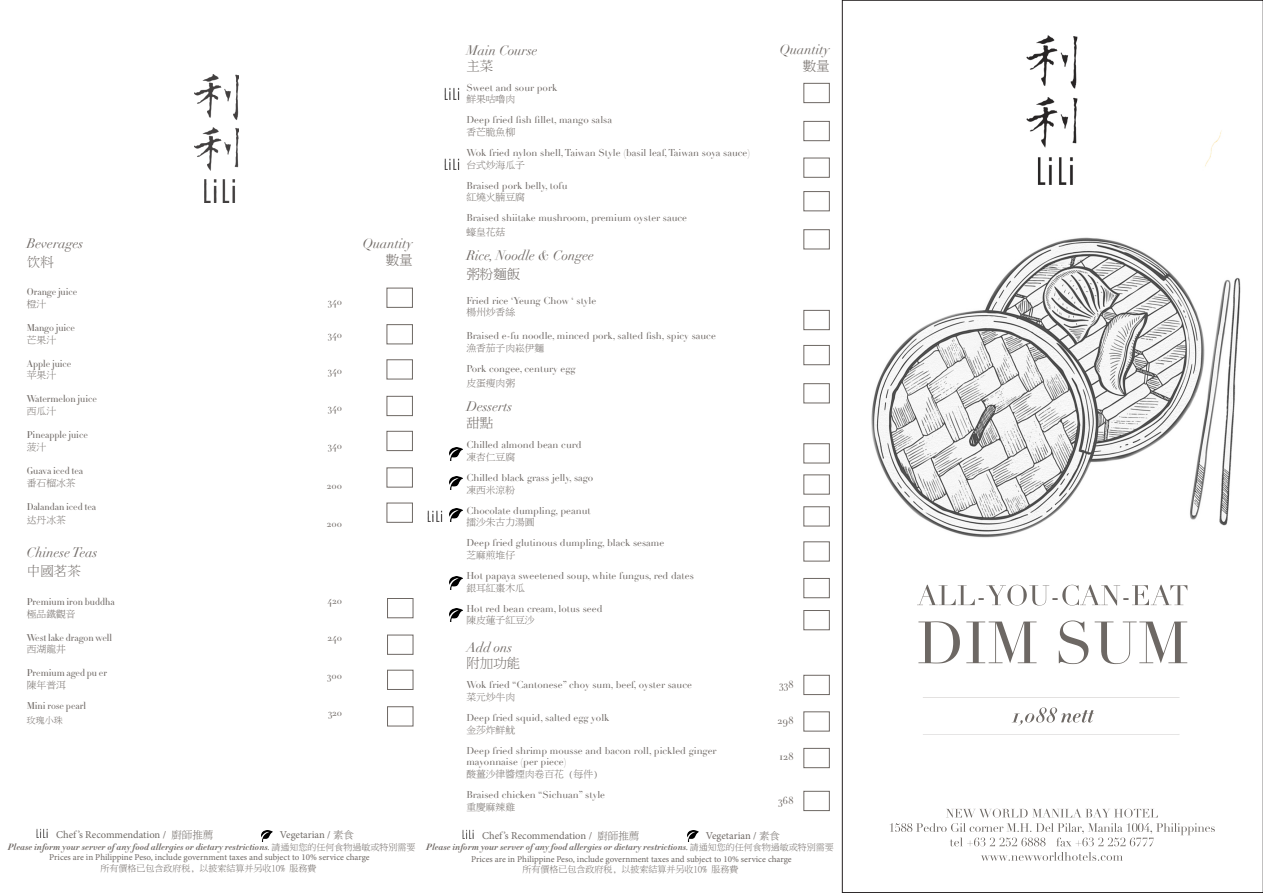
<style>
.page{position:relative;width:1263px;height:893px;background:#fff}
.page>*{position:absolute;margin:0;border:0;box-sizing:border-box;transform-origin:0 0}
.t1{font:italic 13.5px/16.2px "Didot";color:#6e6864;text-align:right}
.t2{font:13.5px "Ming Li U";color:#6e6864}
.t3{font:13.5px "Ming Li U";color:#6d6763}
.t4{font:10.5px "Minion Pro";color:#6e6864}
.t5{font:10.5px "Didot HTF L11 Light";color:#6e6864}
.t6{font:9.75px "Didot";color:#6e6864}
.t7{font:9.75px "Didot HTF L11 Light";color:#6e6864}
.t8{font:9.75px "Ming Li U";color:#6e6864}
.t9{font:9px "Didot HTF B06 Bold Ital";color:#6e6864}
.t10{font:9px "Minion Pro";color:#6e6864}
.t11{font:9px "Ming Li U";color:#6e6864}
.s1{font-family:"Ming Li U";font-style:normal}
.s2{font-family:"Ming Li U"}
</style>
<div class="page">
<img style="left:195px;top:74px;width:43px;height:129px">
<img style="left:871px;top:35px;width:370px;height:826px">
<div style="left:387px;top:288px;width:26px;height:20px;border:1px solid #6e6864"></div>
<div style="left:387px;top:324px;width:26px;height:20px;border:1px solid #6e6864"></div>
<div style="left:387px;top:359px;width:26px;height:20px;border:1px solid #6e6864"></div>
<div style="left:387px;top:396px;width:26px;height:20px;border:1px solid #6e6864"></div>
<div style="left:387px;top:431px;width:26px;height:20px;border:1px solid #6e6864"></div>
<div style="left:387px;top:467px;width:26px;height:20px;border:1px solid #6e6864"></div>
<div style="left:387px;top:503px;width:26px;height:20px;border:1px solid #6e6864"></div>
<div style="left:387px;top:598px;width:26px;height:20px;border:1px solid #6e6864"></div>
<div style="left:387px;top:635px;width:26px;height:20px;border:1px solid #6e6864"></div>
<div style="left:387px;top:670px;width:26px;height:20px;border:1px solid #6e6864"></div>
<div style="left:387px;top:706px;width:26px;height:20px;border:1px solid #6e6864"></div>
<div style="left:803px;top:83px;width:27px;height:20px;border:1px solid #6e6864"></div>
<div style="left:803px;top:121px;width:27px;height:20px;border:1px solid #6e6864"></div>
<div style="left:803px;top:158px;width:27px;height:20px;border:1px solid #6e6864"></div>
<div style="left:803px;top:191px;width:27px;height:20px;border:1px solid #6e6864"></div>
<div style="left:803px;top:229px;width:27px;height:20px;border:1px solid #6e6864"></div>
<div style="left:803px;top:310px;width:27px;height:20px;border:1px solid #6e6864"></div>
<div style="left:803px;top:345px;width:27px;height:20px;border:1px solid #6e6864"></div>
<div style="left:803px;top:383px;width:27px;height:20px;border:1px solid #6e6864"></div>
<div style="left:803px;top:443px;width:27px;height:20px;border:1px solid #6e6864"></div>
<div style="left:803px;top:474px;width:27px;height:21px;border:1px solid #6e6864"></div>
<div style="left:803px;top:506px;width:27px;height:20px;border:1px solid #6e6864"></div>
<div style="left:803px;top:541px;width:27px;height:20px;border:1px solid #6e6864"></div>
<div style="left:803px;top:578px;width:27px;height:20px;border:1px solid #6e6864"></div>
<div style="left:803px;top:610px;width:27px;height:20px;border:1px solid #6e6864"></div>
<div style="left:803px;top:675px;width:27px;height:20px;border:1px solid #6e6864"></div>
<div style="left:803px;top:711px;width:27px;height:20px;border:1px solid #6e6864"></div>
<div style="left:803px;top:748px;width:27px;height:20px;border:1px solid #6e6864"></div>
<img style="left:449px;top:447px;width:14px;height:13px">
<img style="left:427px;top:510px;width:16px;height:12px">
<img style="left:449px;top:476px;width:14px;height:13px">
<img style="left:449px;top:508px;width:14px;height:14px">
<img style="left:449px;top:576px;width:14px;height:14px">
<img style="left:449px;top:608px;width:14px;height:14px">
<img style="left:444px;top:87px;width:16px;height:12px">
<img style="left:444px;top:158px;width:16px;height:11px">
<svg style="left:262px;top:831px;width:11px;height:10px"></svg>
<img style="left:36px;top:828px;width:12px;height:10px">
<svg style="left:688px;top:831px;width:11px;height:11px"></svg>
<img style="left:462px;top:829px;width:12px;height:9px">
<div style="left:803px;top:791px;width:27px;height:20px;border:1px solid #6e6864"></div>
<p class="t1" style="left:27px;top:235px;width:58px">Beverages</p>
<p class="t2" style="left:27px;top:255px;width:28px">饮料</p>
<p class="t7" style="left:27px;top:286px;width:52px">Orange juice</p>
<p class="t8" style="left:27px;top:299px;width:21px">橙汁</p>
<p class="t7" style="left:27px;top:322px;width:50px">Mango juice</p>
<p class="t8" style="left:27px;top:335px;width:31px">芒果汁</p>
<p class="t7" style="left:27px;top:357px;width:46px">Apple juice</p>
<p class="t8" style="left:27px;top:371px;width:31px">苹果汁</p>
<p class="t7" style="left:27px;top:393px;width:72px">Watermelon juice</p>
<p class="t8" style="left:27px;top:406px;width:31px">西瓜汁</p>
<p class="t7" style="left:27px;top:429px;width:63px">Pineapple juice</p>
<p class="t8" style="left:27px;top:442px;width:21px">菠汁</p>
<p class="t7" style="left:27px;top:464px;width:58px">Guava iced tea</p>
<p class="t8" style="left:27px;top:478px;width:50px">番石榴冰茶</p>
<p class="t7" style="left:27px;top:500px;width:71px">Dalandan iced tea</p>
<p class="t8" style="left:27px;top:515px;width:41px">达丹冰茶</p>
<p class="t1" style="left:27px;top:545px;width:72px">Chinese Teas</p>
<p class="t2" style="left:27px;top:564px;width:56px">中國茗茶</p>
<p class="t7" style="left:27px;top:596px;width:89px">Premium iron buddha</p>
<p class="t8" style="left:27px;top:609px;width:50px">極品鐵觀音</p>
<p class="t7" style="left:27px;top:631px;width:87px">West lake dragon well</p>
<p class="t8" style="left:27px;top:645px;width:41px">西湖龍井</p>
<p class="t7" style="left:27px;top:667px;width:82px">Premium aged pu er</p>
<p class="t8" style="left:27px;top:680px;width:41px">陳年普洱</p>
<p class="t7" style="left:27px;top:700px;width:61px">Mini rose pearl</p>
<p class="t11" style="left:27px;top:715px;width:38px">玫瑰小珠</p>
<p class="t7" style="left:328px;top:296px;width:16px">340</p>
<p class="t7" style="left:328px;top:328px;width:16px">340</p>
<p class="t7" style="left:328px;top:364px;width:16px">340</p>
<p class="t7" style="left:328px;top:402px;width:16px">340</p>
<p class="t7" style="left:328px;top:439px;width:16px">340</p>
<p class="t7" style="left:327px;top:480px;width:17px">200</p>
<p class="t7" style="left:327px;top:517px;width:17px">200</p>
<p class="t1" style="left:363px;top:235px;width:52px">Quantity<span class="s1">數量</span></p>
<p class="t7" style="left:327px;top:594px;width:16px">420</p>
<p class="t7" style="left:327px;top:632px;width:16px">240</p>
<p class="t7" style="left:327px;top:669px;width:16px">300</p>
<p class="t7" style="left:328px;top:707px;width:16px">320</p>
<p class="t1" style="left:466px;top:43px;width:73px">Main Course</p>
<p class="t3" style="left:466px;top:60px;width:28px">主菜</p>
<p class="t6" style="left:466px;top:81px;width:92px">Sweet and sour pork</p>
<p class="t8" style="left:466px;top:95px;width:50px">鮮果咕嚕肉</p>
<p class="t6" style="left:466px;top:114px;width:147px">Deep fried fish fillet, mango salsa</p>
<p class="t8" style="left:466px;top:127px;width:50px">香芒脆魚柳</p>
<p class="t6" style="left:466px;top:147px;width:285px">Wok fried nylon shell, Taiwan Style (basil leaf, Taiwan soya sauce)</p>
<p class="t8" style="left:466px;top:160px;width:60px">台式炒海瓜子</p>
<p class="t6" style="left:466px;top:180px;width:103px">Braised pork belly, tofu</p>
<p class="t8" style="left:466px;top:193px;width:60px">紅燒火腩豆腐</p>
<p class="t6" style="left:466px;top:212px;width:222px">Braised shiitake mushroom, premium oyster sauce</p>
<p class="t8" style="left:466px;top:227px;width:40px">蠔皇花菇</p>
<p class="t1" style="left:466px;top:248px;width:129px">Rice, Noodle &amp; Congee</p>
<p class="t3" style="left:466px;top:268px;width:55px">粥粉麵飯</p>
<p class="t6" style="left:466px;top:294px;width:132px">Fried rice ‘Yeung Chow ‘ style</p>
<p class="t8" style="left:466px;top:308px;width:50px">楊州炒香絲</p>
<p class="t6" style="left:466px;top:330px;width:251px">Braised e-fu noodle, minced pork, salted fish, spicy sauce</p>
<p class="t8" style="left:466px;top:343px;width:79px">漁香茄子肉崧伊麵</p>
<p class="t6" style="left:466px;top:363px;width:111px">Pork congee, century egg</p>
<p class="t8" style="left:466px;top:378px;width:50px">皮蛋瘦肉粥</p>
<p class="t1" style="left:466px;top:398px;width:47px">Desserts</p>
<p class="t2" style="left:466px;top:416px;width:28px">甜點</p>
<p class="t6" style="left:466px;top:439px;width:117px">Chilled almond bean curd</p>
<p class="t8" style="left:466px;top:452px;width:50px">凍杏仁豆腐</p>
<p class="t6" style="left:466px;top:472px;width:129px">Chilled black grass jelly, sago</p>
<p class="t8" style="left:466px;top:485px;width:50px">凍西米涼粉</p>
<p class="t6" style="left:466px;top:504px;width:126px">Chocolate dumpling, peanut</p>
<p class="t8" style="left:466px;top:518px;width:70px">擂沙朱古力湯圓</p>
<p class="t6" style="left:466px;top:537px;width:199px">Deep fried glutinous dumpling, black sesame</p>
<p class="t8" style="left:466px;top:550px;width:50px">芝麻煎堆仔</p>
<p class="t6" style="left:466px;top:570px;width:229px">Hot papaya sweetened soup, white fungus, red dates</p>
<p class="t8" style="left:466px;top:583px;width:60px">銀耳紅棗木瓜</p>
<p class="t6" style="left:466px;top:603px;width:138px">Hot red bean cream, lotus seed</p>
<p class="t8" style="left:466px;top:616px;width:70px">陳皮蓮子紅豆沙</p>
<p class="t1" style="left:466px;top:639px;width:47px">Add ons</p>
<p class="t2" style="left:466px;top:656px;width:55px">附加功能</p>
<p class="t6" style="left:466px;top:679px;width:227px">Wok fried “Cantonese” choy sum, beef, oyster sauce</p>
<p class="t8" style="left:466px;top:692px;width:50px">菜元炒牛肉</p>
<p class="t6" style="left:466px;top:712px;width:145px">Deep fried squid, salted egg yolk</p>
<p class="t8" style="left:466px;top:725px;width:50px">金莎炸鮮魷</p>
<p class="t6" style="left:466px;top:744px;width:252px">Deep fried shrimp mousse and bacon roll, pickled ginger</p>
<p class="t6" style="left:466px;top:756px;width:102px">mayonnaise (per piece)</p>
<p class="t8" style="left:466px;top:769px;width:133px">酸薑沙律醬煙肉卷百花 (每件)</p>
<p class="t6" style="left:466px;top:789px;width:140px">Braised chicken “Sichuan” style</p>
<p class="t8" style="left:466px;top:802px;width:50px">重慶麻辣雞</p>
<p class="t1" style="left:780px;top:41px;width:52px">Quantity<span class="s1">數量</span></p>
<p class="t5" style="left:779px;top:678px;width:16px">338</p>
<p class="t5" style="left:777px;top:714px;width:18px">298</p>
<p class="t5" style="left:779px;top:750px;width:16px">128</p>
<p class="t5" style="left:778px;top:794px;width:17px">368</p>
<p class="t4" style="left:56px;top:828px;width:159px">Chef ’s Recommendation / <span class="s2">廚師推薦</span></p>
<p class="t4" style="left:280px;top:828px;width:76px">Vegetarian / <span class="s2">素食</span></p>
<p class="t4" style="left:482px;top:828px;width:159px">Chef ’s Recommendation / <span class="s2">廚師推薦</span></p>
<p class="t4" style="left:706px;top:828px;width:76px">Vegetarian / <span class="s2">素食</span></p>
<p class="t9" style="left:8px;top:841px;width:409px">Please inform your server of any food allergies or dietary restrictions. <span class="s2">請通知您的任何食物過敏或特別需要</span></p>
<p class="t9" style="left:426px;top:841px;width:409px">Please inform your server of any food allergies or dietary restrictions. <span class="s2">請通知您的任何食物過敏或特別需要</span></p>
<p class="t10" style="left:49px;top:851px;width:322px">Prices are in Philippine Peso, include government taxes and subject to 10% service charge</p>
<p class="t11" style="left:100px;top:864px;width:217px">所有價格已包含政府税, 以披索結算并另收10% 服務費</p>
<p class="t10" style="left:471px;top:853px;width:322px">Prices are in Philippine Peso, include government taxes and subject to 10% service charge</p>
<p class="t11" style="left:522px;top:865px;width:217px">所有價格已包含政府税, 以披索結算并另收10% 服務費</p>
</div>
